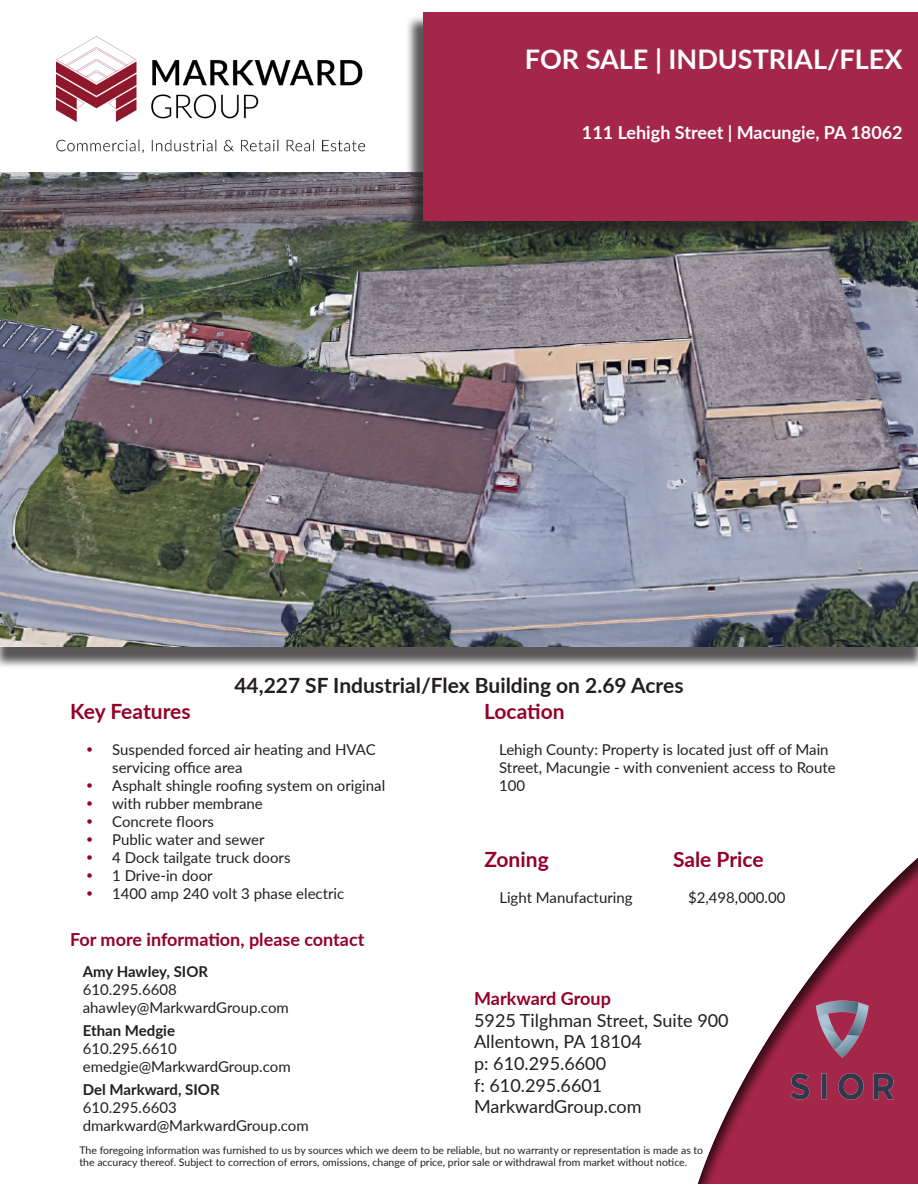
<style>
.page{position:relative;width:918px;height:1188px;background:#fff}
.page>*{position:absolute;margin:0;border:0;box-sizing:border-box;transform-origin:0 0}
.t1{font:700 27px "Lato";color:#fff}
.t2{font:700 21px "Lato";color:#231f20}
.t3{font:700 21px "Lato";color:#940029}
.t4{font:18px "Lato";color:#231f20}
.t5{font:700 18px "Lato";color:#940029}
.t6{font:700 18px "Lato";color:#fff}
.t7{font:15px/18px "Lato";color:#231f20}
.t8{font:700 15px "Lato";color:#231f20}
.t9{font:10.5px/12.6px "Lato";color:#231f20}
.s1{font-family:"Century Gothic";color:#940029}
</style>
<div class="page">
<img style="left:697px;top:857px;width:221px;height:327px">
<img style="left:787px;top:997px;width:111px;height:107px">
<img style="left:56px;top:37px;width:308px;height:115px">
<div style="left:0;top:179px;width:918px;height:490px;background:#231f20;opacity:.75"></div>
<img style="left:0;top:173px;width:918px;height:473px">
<div style="left:405px;top:15px;width:512px;height:226px;background:#231f20;opacity:.75"></div>
<div style="left:423px;top:12px;width:495px;height:209px;background:#a42649"></div>
<p class="t1" style="left:525px;top:40px;width:379px">FOR SALE | INDUSTRIAL/FLEX</p>
<p class="t6" style="left:582px;top:119px;width:322px">111 Lehigh Street | Macungie, PA 18062</p>
<p class="t2" style="left:234px;top:670px;width:451px">44,227 SF Industrial/Flex Building on 2.69 Acres</p>
<p class="t3" style="left:70px;top:696px;width:122px">Key Features</p>
<p class="t7" style="left:112px;top:740px;width:265px;text-indent:-27px"><span class="s1">•</span> Suspended forced air heating and HVAC servicing office area</p>
<p class="t7" style="left:85px;top:776px;width:302px"><span class="s1">•</span> Asphalt shingle roofing system on original</p>
<p class="t7" style="left:85px;top:794px;width:179px"><span class="s1">•</span> with rubber membrane</p>
<p class="t7" style="left:85px;top:812px;width:130px"><span class="s1">•</span> Concrete floors</p>
<p class="t7" style="left:85px;top:830px;width:181px"><span class="s1">•</span> Public water and sewer</p>
<p class="t7" style="left:85px;top:848px;width:207px"><span class="s1">•</span> 4 Dock tailgate truck doors</p>
<p class="t7" style="left:85px;top:866px;width:129px"><span class="s1">•</span> 1 Drive-in door</p>
<p class="t7" style="left:85px;top:884px;width:261px"><span class="s1">•</span> 1400 amp 240 volt 3 phase electric</p>
<p class="t5" style="left:70px;top:926px;width:296px">For more information, please contact</p>
<p class="t8" style="left:83px;top:960px;width:127px">Amy Hawley, SIOR</p>
<p class="t7" style="left:83px;top:979px;width:96px">610.295.6608</p>
<p class="t7" style="left:83px;top:997px;width:208px">ahawley@MarkwardGroup.com</p>
<p class="t8" style="left:83px;top:1019px;width:94px">Ethan Medgie</p>
<p class="t7" style="left:83px;top:1039px;width:96px">610.295.6610</p>
<p class="t7" style="left:83px;top:1057px;width:209px">emedgie@MarkwardGroup.com</p>
<p class="t8" style="left:83px;top:1078px;width:138px">Del Markward, SIOR</p>
<p class="t7" style="left:83px;top:1098px;width:96px">610.295.6603</p>
<p class="t7" style="left:83px;top:1116px;width:228px">dmarkward@MarkwardGroup.com</p>
<p class="t3" style="left:484px;top:696px;width:82px">Location</p>
<p class="t7" style="left:499px;top:740px;width:338px">Lehigh County: Property is located just off of Main<br>Street, Macungie - with convenient access to Route<br>100</p>
<p class="t3" style="left:484px;top:844px;width:66px">Zoning</p>
<p class="t7" style="left:499px;top:888px;width:135px">Light Manufacturing</p>
<p class="t3" style="left:673px;top:844px;width:92px">Sale Price</p>
<p class="t7" style="left:688px;top:888px;width:99px">$2,498,000.00</p>
<p class="t5" style="left:474px;top:985px;width:138px">Markward Group</p>
<p class="t4" style="left:474px;top:1007px;width:256px">5925 Tilghman Street, Suite 900</p>
<p class="t4" style="left:474px;top:1029px;width:169px">Allentown, PA 18104</p>
<p class="t4" style="left:474px;top:1050px;width:134px">p: 610.295.6600</p>
<p class="t4" style="left:474px;top:1072px;width:130px">f: 610.295.6601</p>
<p class="t4" style="left:474px;top:1094px;width:169px">MarkwardGroup.com</p>
<p class="t9" style="left:80px;top:1143px;width:625px">The foregoing information was furnished to us by sources which we deem to be reliable, but no warranty or representation is made as to the accuracy thereof. Subject to correction of errors, omissions, change of price, prior sale or withdrawal from market without notice.</p>
</div>
